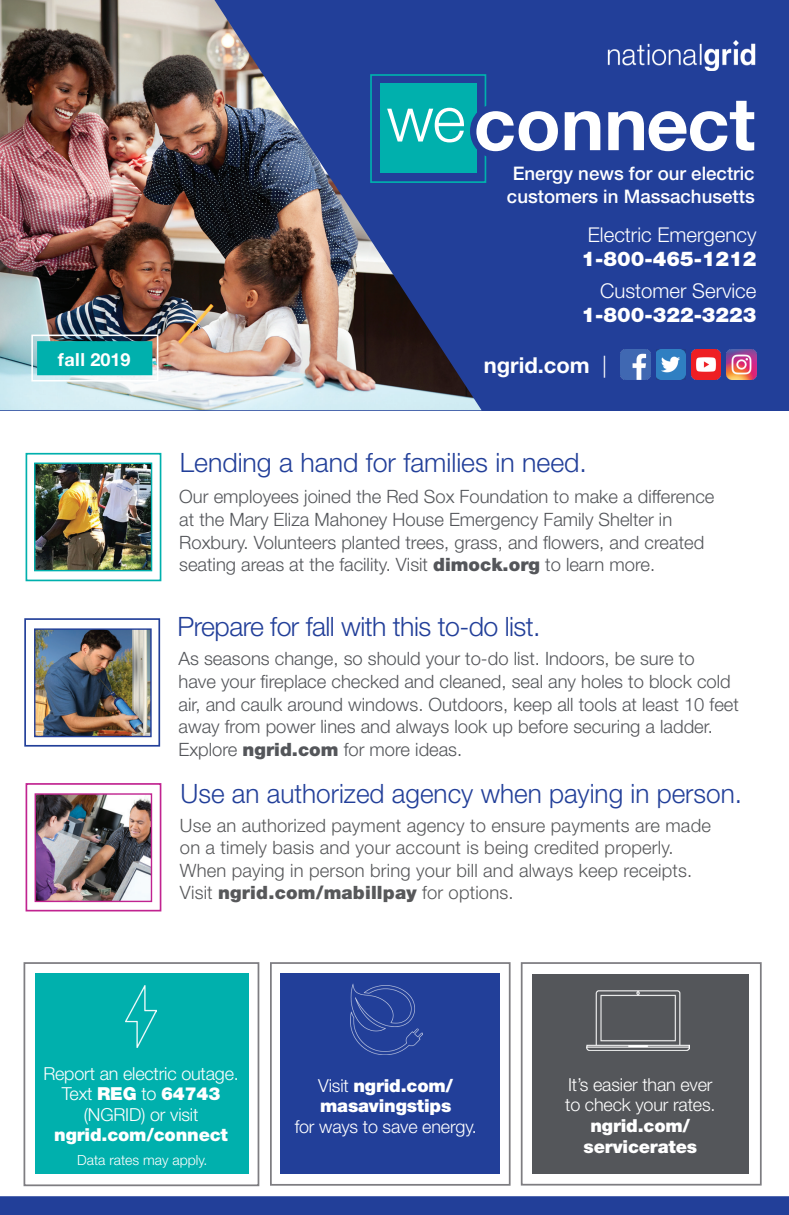
<style>
.page{position:relative;width:789px;height:1215px;background:#fff}
.page>*{position:absolute;margin:0;border:0;box-sizing:border-box;transform-origin:0 0}
.t1{font:700 73.5px "Helvetica Neue LT Std";color:#fff}
.t2{font:300 63.7px "Helvetica Neue LT Std";color:#fff}
.t3{font:300 26.6px "Helvetica Neue LT Std";color:#223f99}
.t4{font:300 26.6px "Helvetica Neue LT Std";letter-spacing:-.02em;color:#223f99}
.t5{font:700 21.88px "Helvetica Neue LT Std";color:#fff}
.t6{font:300 20.3px/24.5px "Helvetica Neue LT Std";color:#fff;text-align:center}
.t7{font:500 18.72px/22.4px "Helvetica Neue LT Std";color:#fff;text-align:center}
.t8{font:300 18.38px/22.6px "Helvetica Neue LT Std";color:#54565a}
.t9{font:300 18.38px/22.6px "Helvetica Neue LT Std";letter-spacing:.01em;color:#57585a}
.t10{font:700 18.03px "Helvetica Neue LT Std";letter-spacing:.015em;color:#fff}
.t11{font:300 17.85px/20.7px "Helvetica Neue LT Std";letter-spacing:-.01em;color:#fff;text-align:center}
.t12{font:300 14px "Helvetica Neue LT Std";color:#fff}
.s1{font-weight:900}
.s2{font-weight:300}
</style>
<div class="page">
<div style="left:0;top:0;width:788px;height:410px;background:#223f99"></div>
<div style="left:0;top:1196px;width:788px;height:19px;background:#223f99"></div>
<img style="left:0;top:0;width:481px;height:410px">
<div style="left:380px;top:84px;width:96px;height:89px;background:#00b0ad"></div>
<div style="left:370px;top:74px;width:116px;height:109px;border:2px solid #00b0ad"></div>
<div style="left:470px;top:104px;width:52px;height:54px;background:#223f99;border-radius:50%"></div>
<img style="left:620px;top:350px;width:30px;height:30px">
<img style="left:726px;top:350px;width:29px;height:30px">
<img style="left:656px;top:350px;width:29px;height:30px">
<img style="left:691px;top:350px;width:29px;height:30px">
<div style="left:37px;top:341px;width:115px;height:34px;background:#00b0ad;border:2px solid #00b0ad"></div>
<div style="left:31px;top:335px;width:127px;height:46px;border:2px solid #fff"></div>
<img style="left:607px;top:40px;width:149px;height:31px">
<img style="left:36px;top:630px;width:114px;height:105px">
<div style="left:34px;top:628px;width:118px;height:109px;border:1px solid #223f99"></div>
<img style="left:37px;top:795px;width:113px;height:105px">
<div style="left:35px;top:793px;width:117px;height:109px;border:1px solid #c12390"></div>
<div style="left:26px;top:453px;width:135px;height:128px;border:2px solid #00b0ad"></div>
<div style="left:24px;top:618px;width:136px;height:129px;border:2px solid #223f99"></div>
<div style="left:26px;top:783px;width:135px;height:128px;border:2px solid #c12390"></div>
<img style="left:36px;top:464px;width:114px;height:105px">
<div style="left:34px;top:462px;width:118px;height:109px;border:1px solid #00b0ad"></div>
<div style="left:270px;top:962px;width:240px;height:224px;border:2px solid #7e7d81"></div>
<div style="left:35px;top:973px;width:213px;height:201px;background:#00b0ad"></div>
<div style="left:24px;top:962px;width:235px;height:224px;border:2px solid #7e7d81"></div>
<div style="left:280px;top:973px;width:219px;height:201px;background:#223f99"></div>
<div style="left:532px;top:974px;width:216px;height:200px;background:#54565a"></div>
<div style="left:520px;top:962px;width:241px;height:223px;border:2px solid #7e7d81"></div>
<img style="left:586px;top:990px;width:103px;height:60px">
<img style="left:350px;top:983px;width:72px;height:72px">
<img style="left:125px;top:986px;width:32px;height:62px">
<p class="t10" style="left:58px;top:348px;width:74px">fall 2019</p>
<p class="t2" style="left:386px;top:80px;width:80px">we</p>
<p class="t1" style="left:473px;top:79px;width:283px">connect</p>
<p class="t7" style="left:507px;top:162px;width:249px">Energy news for our electric customers in Massachusetts</p>
<p class="t6" style="left:581px;top:222px;width:176px">Electric Emergency<br><span class="s1">1-800-465-1212</span></p>
<p class="t6" style="left:581px;top:278px;width:176px;text-align:right">Customer Service<br><span class="s1">1-800-322-3223</span></p>
<p class="t5" style="left:483px;top:352px;width:125px">ngrid.com <span class="s2">|</span></p>
<h3 class="t3" style="left:180px;top:446px;width:408px">Lending a hand for families in need.</h3>
<p class="t8" style="left:179px;top:485px;width:536px">Our employees joined the Red Sox Foundation to make a difference at the Mary Eliza Mahoney House Emergency Family Shelter in Roxbury. Volunteers planted trees, grass, and fowers, and created seating areas at the facility. Visit <span class="s1">dimock.org</span> to learn more.</p>
<h3 class="t4" style="left:177px;top:611px;width:364px">Prepare for fall with this to-do list.</h3>
<p class="t8" style="left:178px;top:647px;width:561px">As seasons change, so should your to-do list. Indoors, be sure to<br>have your freplace checked and cleaned, seal any holes to block cold air, and caulk around windows. Outdoors, keep all tools at least 10 feet away from power lines and always look up before securing a ladder.<br>Explore <span class="s1">ngrid.com</span> for more ideas.</p>
<h3 class="t3" style="left:180px;top:777px;width:563px">Use an authorized agency when paying in person.</h3>
<p class="t9" style="left:180px;top:813px;width:532px">Use an authorized payment agency to ensure payments are made on a timely basis and your account is being credited properly.<br>When paying in person bring your bill and always keep receipts.<br>Visit <span class="s1">ngrid.com/mabillpay</span> for options.</p>
<p class="t11" style="left:43px;top:1062px;width:197px">Report an electric outage.<br>Text <span class="s1">REG</span> to <span class="s1">64743 </span>(NGRID) or visit <span class="s1">ngrid.com/connect</span></p>
<p class="t12" style="left:77px;top:1151px;width:132px">Data rates may apply.</p>
<p class="t11" style="left:294px;top:1075px;width:183px">Visit <span class="s1">ngrid.com/ masavingstips<br></span>for ways to save energy.</p>
<p class="t11" style="left:565px;top:1073px;width:152px">It’s easier than ever to check your rates. <span class="s1">ngrid.com/ servicerates</span></p>
</div>
